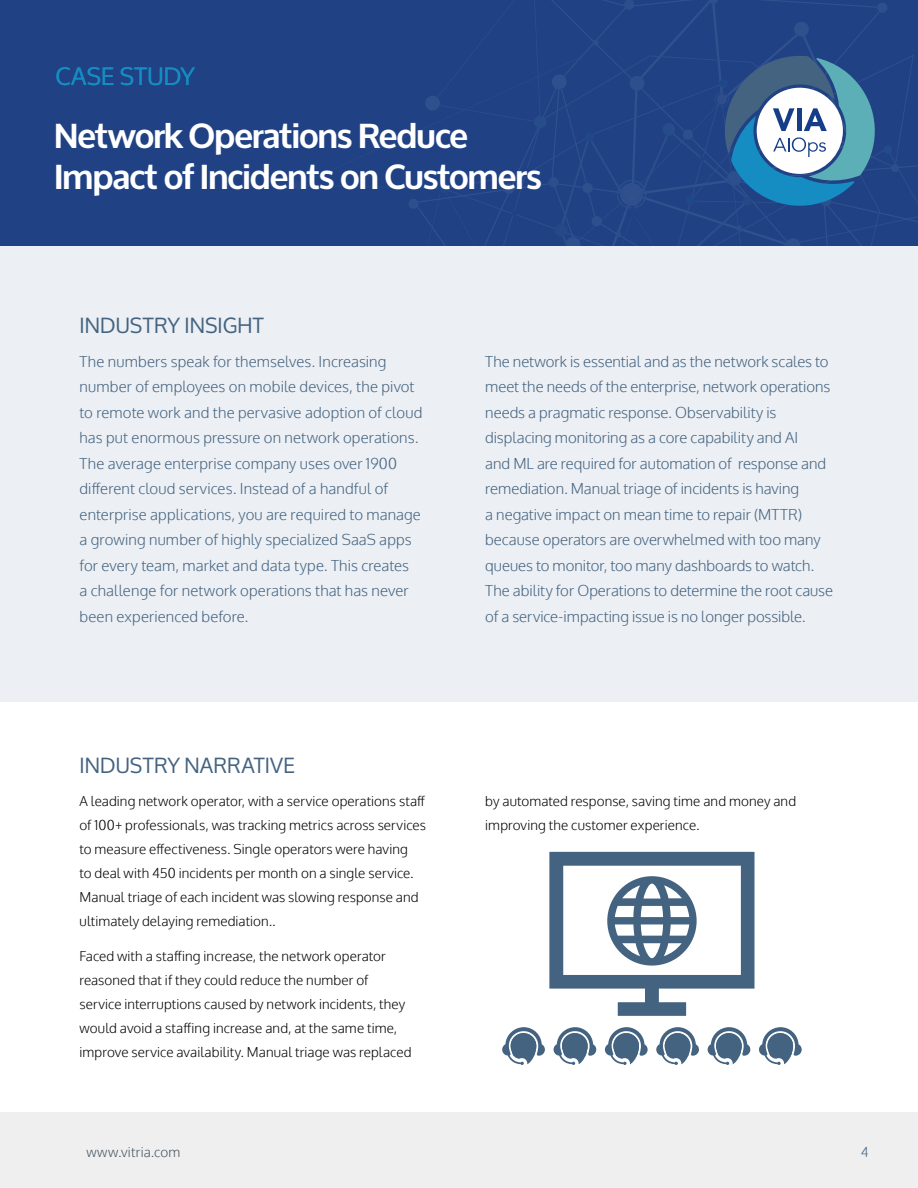
<style>
.page{position:relative;width:918px;height:1188px;background:#fff}
.page>*{position:absolute;margin:0;border:0;box-sizing:border-box;transform-origin:0 0}
.t1{font:700 34.35px/41.1px "Oxygen";letter-spacing:-.025em;color:#fff}
.t2{font:24px "Oxygen";letter-spacing:.015em;color:#158dc2}
.t3{font:21px "Oxygen";letter-spacing:.005em;color:#436381}
.t4{font:300 15px/25.5px "Oxygen";color:#436381}
.t5{font:300 13.5px/24px "Oxygen";letter-spacing:.01em;color:#000}
.t6{font:300 13.5px "Oxygen";letter-spacing:.015em;color:#455560}
.t7{font:300 13.5px "Oxygen";color:#436381}
</style>
<div class="page">
<div style="left:0;top:0;width:918px;height:251px;background:#204285"></div>
<div style="left:294px;top:181px;width:9px;height:9px;background:#274786;border-radius:50%"></div>
<svg style="left:409px;top:0;width:505px;height:246px"></svg>
<div style="left:0;top:1112px;width:918px;height:76px;background:#efeff0"></div>
<div style="left:0;top:246px;width:918px;height:456px;background:#eceff3"></div>
<svg style="left:549px;top:852px;width:206px;height:164px"></svg>
<svg style="left:502px;top:1027px;width:43px;height:38px"></svg>
<svg style="left:656px;top:1027px;width:43px;height:38px"></svg>
<svg style="left:553px;top:1027px;width:43px;height:38px"></svg>
<svg style="left:708px;top:1027px;width:42px;height:38px"></svg>
<svg style="left:605px;top:1027px;width:43px;height:38px"></svg>
<svg style="left:759px;top:1027px;width:43px;height:38px"></svg>
<h2 class="t2" style="left:56px;top:63px;width:141px">CASE STUDY</h2>
<h1 class="t1" style="left:54px;top:117px;width:489px">Network Operations Reduce<br>Impact of Incidents on Customers</h1>
<h3 class="t3" style="left:80px;top:313px;width:186px">INDUSTRY INSIGHT</h3>
<p class="t4" style="left:80px;top:349px;width:344px">The numbers speak for themselves. Increasing number of employees on mobile devices, the pivot to remote work and the pervasive adoption of cloud has put enormous pressure on network operations.<br>The average enterprise company uses over 1900 different cloud services. Instead of a handful of enterprise applications, you are required to manage a growing number of highly specialized SaaS apps for every team, market and data type. This creates<br>a challenge for network operations that has never been experienced before.</p>
<p class="t4" style="left:485px;top:349px;width:349px">The network is essential and as the network scales to meet the needs of the enterprise, network operations needs a pragmatic response. Observability is displacing monitoring as a core capability and AI<br>and ML are required for automation of response and remediation. Manual triage of incidents is having<br>a negative impact on mean time to repair (MTTR) because operators are overwhelmed with too many queues to monitor, too many dashboards to watch.<br>The ability for Operations to determine the root cause of a service-impacting issue is no longer possible.</p>
<h3 class="t3" style="left:80px;top:754px;width:217px">INDUSTRY NARRATIVE</h3>
<p class="t5" style="left:80px;top:790px;width:348px">A leading network operator, with a service operations staff of 100+ professionals, was tracking metrics across services to measure effectiveness. Single operators were having<br>to deal with 450 incidents per month on a single service.<br>Manual triage of each incident was slowing response and ultimately delaying remediation..</p>
<p class="t5" style="left:80px;top:944px;width:333px">Faced with a staffing increase, the network operator reasoned that if they could reduce the number of service interruptions caused by network incidents, they would avoid a staffing increase and, at the same time, improve service availability. Manual triage was replaced</p>
<p class="t5" style="left:485px;top:790px;width:312px">by automated response, saving time and money and improving the customer experience.</p>
<p class="t6" style="left:86px;top:1143px;width:96px">www.vitria.com</p>
<p class="t7" style="left:861px;top:1144px;width:9px">4</p>
</div>
